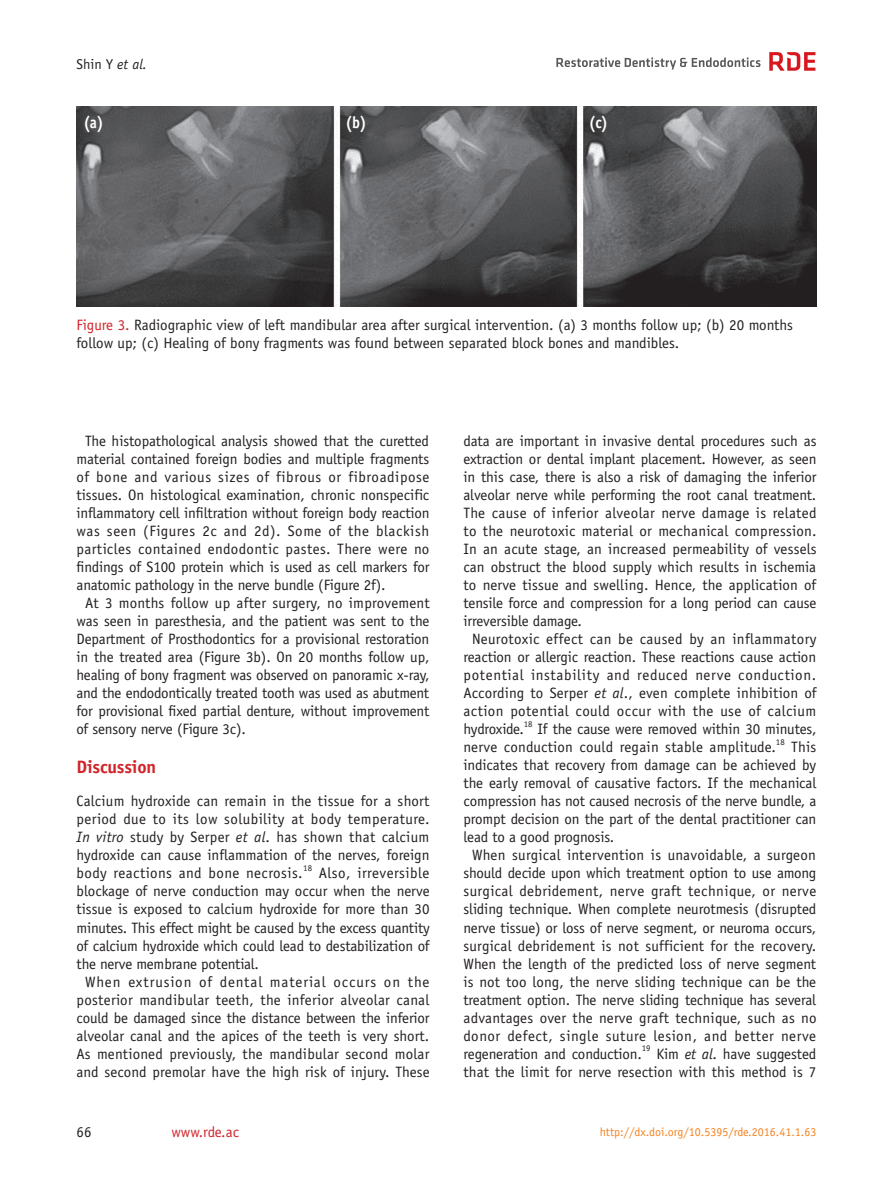
<style>
.page{position:relative;width:893px;height:1191px;background:#fff}
.page>*{position:absolute;margin:0;border:0;box-sizing:border-box;transform-origin:0 0}
.t1{font:700 18px "Officina Sans Std";letter-spacing:-.01em;color:#d1232a}
.t2{font:700 16.5px "Officina Sans Std";color:#fff;scale:.9 1}
.t3{font:15px/18px "Officina Sans Std";letter-spacing:-.005em;color:#231f20}
.t4{font:15px "Officina Sans Std";letter-spacing:.02em;color:#231f20}
.t5{font:15px "Officina Sans Std";letter-spacing:.015em;color:#231f20}
.t6{font:15px "Officina Sans Std";letter-spacing:.04em;color:#231f20}
.t7{font:15px "Officina Sans Std";letter-spacing:.03em;color:#231f20}
.t8{font:15px "Officina Sans Std";letter-spacing:.025em;color:#231f20}
.t9{font:15px "Officina Sans Std";letter-spacing:.045em;color:#231f20}
.t10{font:15px "Officina Sans Std";letter-spacing:.06em;color:#231f20}
.t11{font:15px "Officina Sans Std";color:#d1232a}
.t12{font:15px "Officina Sans Std";letter-spacing:-.03em;color:#231f20}
.t13{font:14.25px "Officina Sans Std";color:#231f20}
.t14{font:12px "Officina Sans Std";color:#f58220}
.t15{font:8.7px "Officina Sans Std";letter-spacing:.005em;color:#231f20}
.s1{font-style:italic}
.s2{color:#d1232a}
</style>
<div class="page">
<svg style="left:556px;top:57px;width:204px;height:13px"></svg>
<svg style="left:769px;top:52px;width:46px;height:19px"></svg>
<img style="left:77px;top:106px;width:739px;height:200px">
<p class="t13" style="left:77px;top:55px;width:72px">Shin Y <span class="s1">et al.</span></p>
<p class="t2" style="left:83px;top:112px;width:24px">(a)</p>
<p class="t2" style="left:346px;top:112px;width:25px">(b)</p>
<p class="t2" style="left:589px;top:112px;width:23px">(c)</p>
<p class="t3" style="left:77px;top:315px;width:718px"><span class="s2">Figure 3.</span> Radiographic view of left mandibular area after surgical intervention. (a) 3 months follow up; (b) 20 months follow up; (c) Healing of bony fragments was found between separated block bones and mandibles.</p>
<p class="t3" style="left:85px;top:432px;width:346px">The histopathological analysis showed that the curetted</p>
<p class="t3" style="left:77px;top:450px;width:354px">material contained foreign bodies and multiple fragments</p>
<p class="t6" style="left:77px;top:468px;width:355px">of bone and various sizes of fibrous or fibroadipose</p>
<p class="t3" style="left:77px;top:486px;width:354px">tissues. On histological examination, chronic nonspecific</p>
<p class="t3" style="left:77px;top:504px;width:354px">inflammatory cell infiltration without foreign body reaction</p>
<p class="t6" style="left:77px;top:522px;width:354px">was seen (Figures 2c and 2d). Some of the blackish</p>
<p class="t7" style="left:77px;top:540px;width:354px">particles contained endodontic pastes. There were no</p>
<p class="t3" style="left:77px;top:558px;width:354px">findings of S100 protein which is used as cell markers for</p>
<p class="t3" style="left:77px;top:576px;width:310px">anatomic pathology in the nerve bundle (Figure 2f).</p>
<p class="t5" style="left:85px;top:594px;width:346px">At 3 months follow up after surgery, no improvement</p>
<p class="t3" style="left:77px;top:612px;width:354px">was seen in paresthesia, and the patient was sent to the</p>
<p class="t3" style="left:77px;top:630px;width:354px">Department of Prosthodontics for a provisional restoration</p>
<p class="t3" style="left:77px;top:648px;width:355px">in the treated area (Figure 3b). On 20 months follow up,</p>
<p class="t3" style="left:77px;top:666px;width:355px">healing of bony fragment was observed on panoramic x-ray,</p>
<p class="t3" style="left:77px;top:684px;width:354px">and the endodontically treated tooth was used as abutment</p>
<p class="t3" style="left:77px;top:702px;width:354px">for provisional fixed partial denture, without improvement</p>
<p class="t3" style="left:77px;top:720px;width:171px">of sensory nerve (Figure 3c).</p>
<p class="t1" style="left:77px;top:755px;width:81px">Discussion</p>
<p class="t3" style="left:77px;top:792px;width:354px;text-align:justify">Calcium hydroxide can remain in the tissue for a short period due to its low solubility at body temperature.<br><span class="s1">In vitro</span> study by Serper <span class="s1">et al</span>. has shown that calcium hydroxide can cause inflammation of the nerves, foreign body reactions and bone necrosis.</p>
<p class="t15" style="left:303px;top:863px;width:11px">18</p>
<p class="t7" style="left:319px;top:864px;width:112px">Also, irreversible</p>
<p class="t3" style="left:77px;top:882px;width:355px">blockage of nerve conduction may occur when the nerve</p>
<p class="t3" style="left:77px;top:900px;width:355px">tissue is exposed to calcium hydroxide for more than 30</p>
<p class="t3" style="left:77px;top:918px;width:355px">minutes. This effect might be caused by the excess quantity</p>
<p class="t3" style="left:77px;top:936px;width:354px">of calcium hydroxide which could lead to destabilization of</p>
<p class="t3" style="left:77px;top:954px;width:184px">the nerve membrane potential.</p>
<p class="t10" style="left:85px;top:972px;width:346px">When extrusion of dental material occurs on the</p>
<p class="t4" style="left:77px;top:990px;width:354px">posterior mandibular teeth, the inferior alveolar canal</p>
<p class="t3" style="left:77px;top:1008px;width:354px">could be damaged since the distance between the inferior</p>
<p class="t3" style="left:77px;top:1026px;width:354px">alveolar canal and the apices of the teeth is very short.</p>
<p class="t5" style="left:77px;top:1044px;width:355px">As mentioned previously, the mandibular second molar</p>
<p class="t3" style="left:77px;top:1062px;width:355px">and second premolar have the high risk of injury. These</p>
<p class="t3" style="left:77px;top:1122px;width:16px">66</p>
<p class="t11" style="left:172px;top:1122px;width:69px">www.rde.ac</p>
<p class="t3" style="left:463px;top:432px;width:354px">data are important in invasive dental procedures such as</p>
<p class="t3" style="left:463px;top:450px;width:354px">extraction or dental implant placement. However, as seen</p>
<p class="t3" style="left:463px;top:468px;width:355px">in this case, there is also a risk of damaging the inferior</p>
<p class="t3" style="left:463px;top:486px;width:354px">alveolar nerve while performing the root canal treatment.</p>
<p class="t4" style="left:463px;top:504px;width:355px">The cause of inferior alveolar nerve damage is related</p>
<p class="t4" style="left:463px;top:522px;width:355px">to the neurotoxic material or mechanical compression.</p>
<p class="t3" style="left:463px;top:540px;width:355px">In an acute stage, an increased permeability of vessels</p>
<p class="t3" style="left:463px;top:558px;width:354px">can obstruct the blood supply which results in ischemia</p>
<p class="t3" style="left:463px;top:576px;width:354px">to nerve tissue and swelling. Hence, the application of</p>
<p class="t3" style="left:463px;top:594px;width:354px">tensile force and compression for a long period can cause</p>
<p class="t3" style="left:463px;top:612px;width:120px">irreversible damage.</p>
<p class="t8" style="left:472px;top:630px;width:346px">Neurotoxic effect can be caused by an inflammatory</p>
<p class="t3" style="left:463px;top:648px;width:354px">reaction or allergic reaction. These reactions cause action</p>
<p class="t9" style="left:463px;top:666px;width:354px">potential instability and reduced nerve conduction.</p>
<p class="t3" style="left:463px;top:684px;width:355px">According to Serper <span class="s1">et al</span>., even complete inhibition of</p>
<p class="t7" style="left:463px;top:702px;width:354px">action potential could occur with the use of calcium</p>
<p class="t12" style="left:463px;top:720px;width:62px">hydroxide.</p>
<p class="t15" style="left:524px;top:719px;width:10px">18</p>
<p class="t3" style="left:463px;top:720px;width:354px;text-indent:74px">If the cause were removed within 30 minutes, nerve conduction could regain stable amplitude.</p>
<p class="t15" style="left:776px;top:737px;width:10px">18</p>
<p class="t3" style="left:791px;top:738px;width:27px">This</p>
<p class="t3" style="left:463px;top:756px;width:354px">indicates that recovery from damage can be achieved by</p>
<p class="t3" style="left:463px;top:774px;width:354px">the early removal of causative factors. If the mechanical</p>
<p class="t3" style="left:463px;top:792px;width:354px">compression has not caused necrosis of the nerve bundle, a</p>
<p class="t3" style="left:463px;top:810px;width:354px">prompt decision on the part of the dental practitioner can</p>
<p class="t3" style="left:463px;top:828px;width:152px">lead to a good prognosis.</p>
<p class="t4" style="left:472px;top:846px;width:346px">When surgical intervention is unavoidable, a surgeon</p>
<p class="t3" style="left:463px;top:864px;width:354px">should decide upon which treatment option to use among</p>
<p class="t8" style="left:463px;top:882px;width:354px">surgical debridement, nerve graft technique, or nerve</p>
<p class="t3" style="left:463px;top:900px;width:354px">sliding technique. When complete neurotmesis (disrupted</p>
<p class="t3" style="left:463px;top:918px;width:354px">nerve tissue) or loss of nerve segment, or neuroma occurs,</p>
<p class="t5" style="left:463px;top:936px;width:354px">surgical debridement is not sufficient for the recovery.</p>
<p class="t3" style="left:463px;top:954px;width:354px">When the length of the predicted loss of nerve segment</p>
<p class="t3" style="left:463px;top:972px;width:354px">is not too long, the nerve sliding technique can be the</p>
<p class="t3" style="left:463px;top:990px;width:354px">treatment option. The nerve sliding technique has several</p>
<p class="t5" style="left:463px;top:1008px;width:354px">advantages over the nerve graft technique, such as no</p>
<p class="t6" style="left:463px;top:1026px;width:354px">donor defect, single suture lesion, and better nerve</p>
<p class="t3" style="left:463px;top:1044px;width:180px">regeneration and conduction.</p>
<p class="t15" style="left:642px;top:1043px;width:10px">19</p>
<p class="t3" style="left:463px;top:1044px;width:354px;text-align:right">Kim <span class="s1">et al</span>. have suggested<br>that the limit for nerve resection with this method is 7</p>
<p class="t14" style="left:600px;top:1124px;width:218px">http://dx.doi.org/10.5395/rde.2016.41.1.63</p>
</div>
